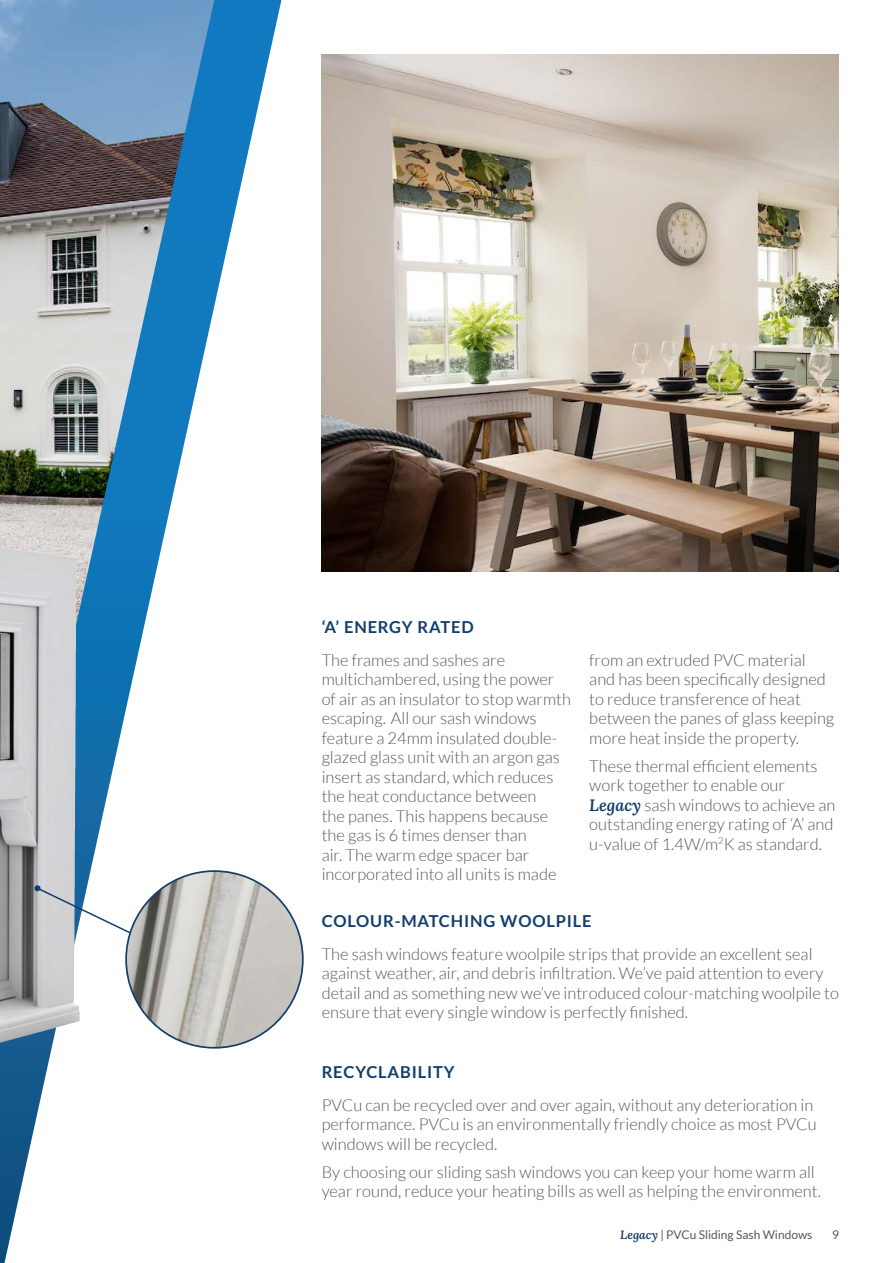
<style>
.page{position:relative;width:893px;height:1263px;background:#fff}
.page>*{position:absolute;margin:0;border:0;box-sizing:border-box;transform-origin:0 0}
.t1{font:300 16.5px/19.5px "Lato";color:#57585a}
.t2{font:700 16.5px "Lato";letter-spacing:.05em;color:#123e6a}
.t3{font:12px "Lato";color:#57585a}
.s1{font-family:"Lora";font-weight:400;font-style:italic;color:#123e6a}
.s2{font-family:"Lora";font-style:italic;color:#123e6a}
</style>
<div class="page">
<svg style="left:0;top:0;width:281px;height:1263px"></svg>
<img style="left:0;top:0;width:214px;height:885px">
<img style="left:322px;top:54px;width:517px;height:517px">
<img style="left:0;top:533px;width:82px;height:530px">
<img style="left:126px;top:871px;width:177px;height:177px">
<svg style="left:34px;top:885px;width:99px;height:50px"></svg>
<p class="t2" style="left:322px;top:617px;width:154px">‘A’ ENERGY RATED</p>
<p class="t1" style="left:322px;top:650px;width:251px">The frames and sashes are multichambered, using the power of air as an insulator to stop warmth escaping. All our sash windows feature a 24mm insulated double&shy;glazed glass unit with an argon gas insert as standard, which reduces the heat conductance between<br>the panes. This happens because the gas is 6 times denser than<br>air. The warm edge spacer bar incorporated into all units is made</p>
<p class="t1" style="left:589px;top:650px;width:246px">from an extruded PVC material and has been specifically designed to reduce transference of heat between the panes of glass keeping more heat inside the property.</p>
<p class="t1" style="left:589px;top:756px;width:247px">These thermal efficient elements work together to enable our<br><span class="s1">Legacy</span> sash windows to achieve an outstanding energy rating of ‘A’ and u-value of 1.4W/m<sup>2</sup>K as standard.</p>
<p class="t2" style="left:322px;top:911px;width:271px">COLOUR-MATCHING WOOLPILE</p>
<p class="t1" style="left:322px;top:944px;width:519px">The sash windows feature woolpile strips that provide an excellent seal against weather, air, and debris infiltration. We’ve paid attention to every detail and as something new we’ve introduced colour-matching woolpile to ensure that every single window is perfectly finished.</p>
<p class="t2" style="left:322px;top:1063px;width:134px">RECYCLABILITY</p>
<p class="t1" style="left:322px;top:1095px;width:496px">PVCu can be recycled over and over again, without any deterioration in performance. PVCu is an environmentally friendly choice as most PVCu windows will be recycled.</p>
<p class="t1" style="left:322px;top:1162px;width:501px">By choosing our sliding sash windows you can keep your home warm all year round, reduce your heating bills as well as helping the environment.</p>
<p class="t3" style="left:620px;top:1228px;width:194px"><span class="s2">Legacy</span> | PVCu Sliding Sash Windows</p>
<p class="t3" style="left:832px;top:1228px;width:8px">9</p>
</div>
